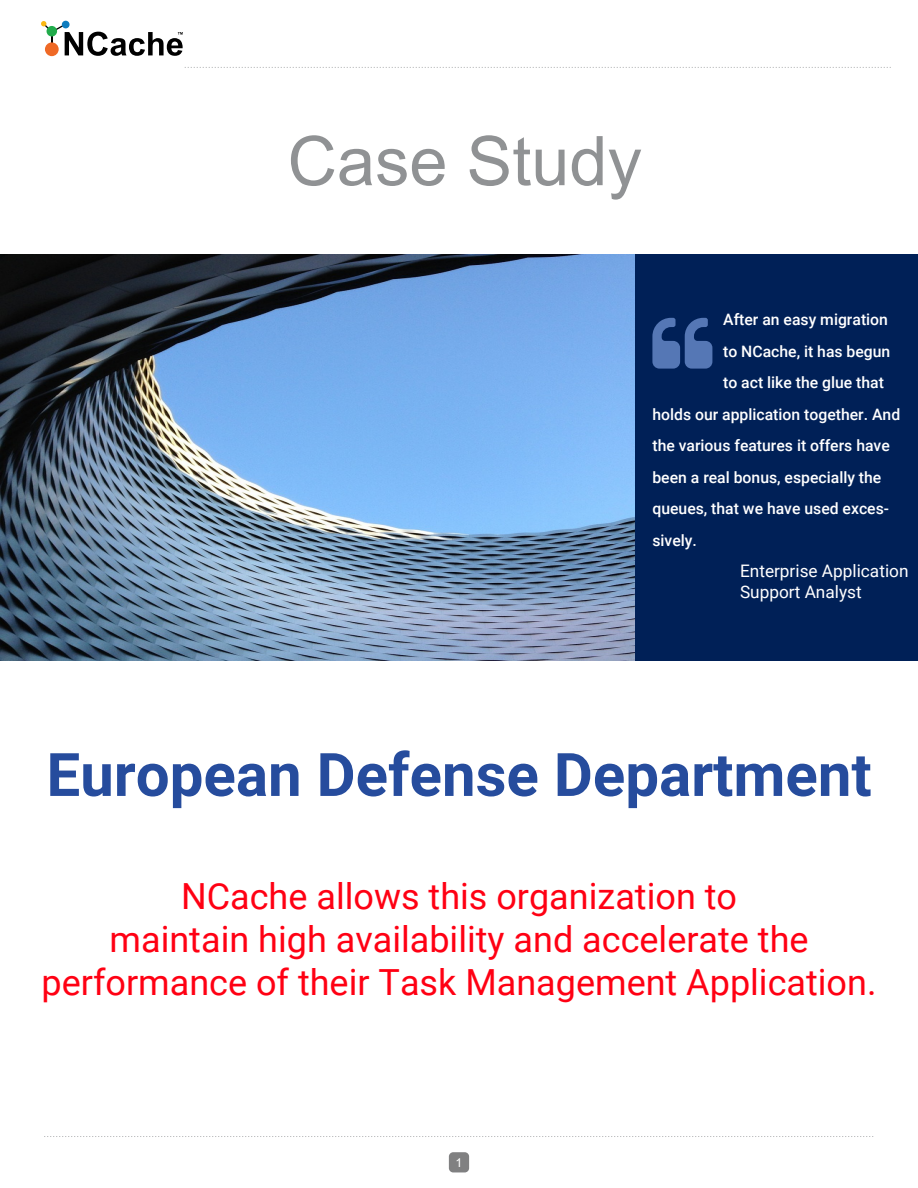
<style>
.page{position:relative;width:918px;height:1188px;background:#fff}
.page>*{position:absolute;margin:0;border:0;box-sizing:border-box;transform-origin:0 0}
.t1{font:68.55px "Arial";color:#909294}
.t2{font:700 60px "Roboto";color:#264c9d}
.t3{font:36px/43.2px "Roboto";color:#ff0013;text-align:center}
.t4{font:17.25px/20.7px "Roboto";color:#fff}
.t5{font:500 15.75px "Roboto";color:#fff}
.t6{font:12.3px "Arial";color:#fff}
</style>
<div class="page">
<img style="left:0;top:254px;width:635px;height:407px">
<svg style="left:185px;top:67px;width:706px;height:1px"></svg>
<svg style="left:41px;top:21px;width:142px;height:35px"></svg>
<svg style="left:44px;top:1136px;width:830px;height:1px"></svg>
<div style="left:635px;top:254px;width:283px;height:407px;background:#002057"></div>
<div style="left:449px;top:1152px;width:20px;height:20px;background:#808081;border-radius:4px"></div>
<h1 class="t1" style="left:288px;top:114px;width:356px">Case Study</h1>
<p class="t5" style="left:723px;top:309px;width:166px">After an easy migration</p>
<p class="t5" style="left:723px;top:340px;width:169px">to NCache, it has begun</p>
<p class="t5" style="left:723px;top:372px;width:162px">to act like the glue that</p>
<p class="t5" style="left:652px;top:403px;width:249px">holds our application together. And</p>
<p class="t5" style="left:652px;top:435px;width:239px">the various features it offers have</p>
<p class="t5" style="left:652px;top:466px;width:230px">been a real bonus, especially the</p>
<p class="t5" style="left:652px;top:498px;width:238px">queues, that we have used exces-</p>
<p class="t5" style="left:652px;top:529px;width:46px">sively.</p>
<p class="t4" style="left:740px;top:560px;width:170px">Enterprise Application<br>Support Analyst</p>
<h2 class="t2" style="left:46px;top:733px;width:827px">European Defense Department</h2>
<h3 class="t3" style="left:42px;top:873px;width:836px">NCache allows this organization to<br>maintain high availability and accelerate the performance of their Task Management Application.</h3>
<p class="t6" style="left:456px;top:1154px;width:8px">1</p>
</div>
